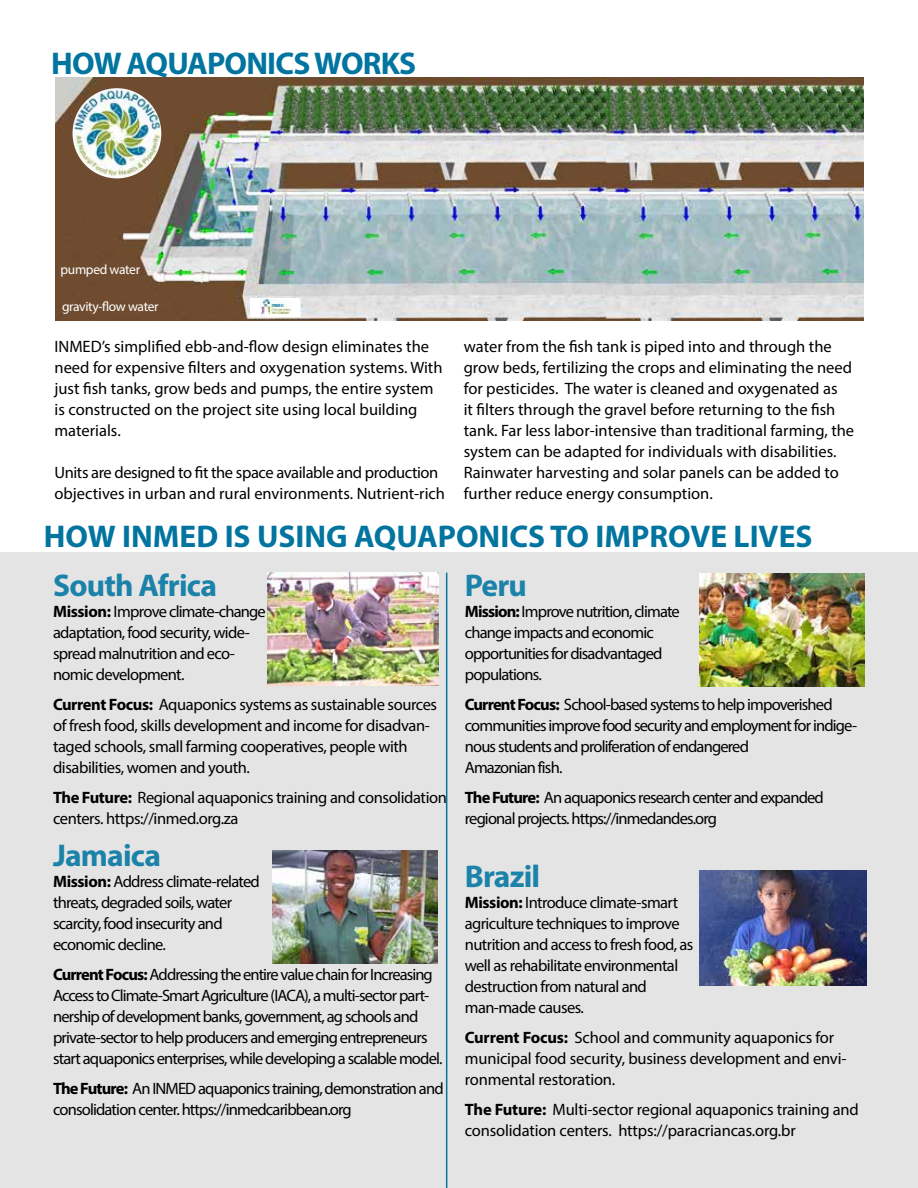
<style>
.page{position:relative;width:918px;height:1188px;background:#fff}
.page>*{position:absolute;margin:0;border:0;box-sizing:border-box;transform-origin:0 0}
.t1{font:700 31.5px "Myriad Pro";color:#01749f}
.t2{font:700 31.5px "Myriad Pro";letter-spacing:-.025em;color:#1b82a9}
.t3{font:700 31.5px "Myriad Pro";letter-spacing:-.025em;color:#01749f}
.t4{font:16.5px/21px "Myriad Pro";letter-spacing:-.05em;color:#000}
.t5{font:16.5px/21px "Myriad Pro";letter-spacing:-.03em;color:#000}
.t6{font:16.5px/21px "Myriad Pro";color:#000}
.t7{font:16.5px/21px "Myriad Pro";letter-spacing:-.01em;color:#000}
.t8{font:13.5px "Myriad Pro";letter-spacing:-.025em;color:#fff}
.s1{font-weight:700}
</style>
<div class="page">
<div style="left:0;top:553px;width:918px;height:635px;background:#e4e4e4"></div>
<img style="left:700px;top:573px;width:165px;height:114px">
<img style="left:268px;top:573px;width:171px;height:113px">
<img style="left:272px;top:850px;width:165px;height:113px">
<img style="left:700px;top:871px;width:166px;height:114px">
<hr style="left:446px;top:573px;width:1px;height:615px;background:#01749f">
<img style="left:56px;top:78px;width:808px;height:243px">
<img style="left:73px;top:88px;width:88px;height:90px">
<div style="left:251px;top:299px;width:49px;height:18px;background:#fff"></div>
<img style="left:261px;top:300px;width:30px;height:15px">
<h1 class="t3" style="left:51px;top:42px;width:366px">HOW AQUAPONICS WORKS</h1>
<p class="t8" style="left:61px;top:261px;width:81px">pumped water</p>
<p class="t8" style="left:62px;top:298px;width:98px">gravity-flow water</p>
<p class="t6" style="left:55px;top:336px;width:390px">INMED’s simplified ebb-and-flow design eliminates the need for expensive filters and oxygenation systems. With just fish tanks, grow beds and pumps, the entire system is constructed on the project site using local building materials.</p>
<p class="t7" style="left:55px;top:462px;width:392px">Units are designed to fit the space available and production objectives in urban and rural environments. Nutrient-rich</p>
<p class="t6" style="left:464px;top:336px;width:392px">water from the fish tank is piped into and through the grow beds, fertilizing the crops and eliminating the need for pesticides. The water is cleaned and oxygenated as<br>it filters through the gravel before returning to the fish tank. Far less labor-intensive than traditional farming, the system can be adapted for individuals with disabilities.<br>Rainwater harvesting and solar panels can be added to further reduce energy consumption.</p>
<h1 class="t1" style="left:44px;top:516px;width:770px">HOW INMED IS USING AQUAPONICS TO IMPROVE LIVES</h1>
<h1 class="t2" style="left:53px;top:565px;width:166px">South Africa</h1>
<p class="t5" style="left:53px;top:601px;width:214px"><span class="s1">Mission:</span> Improve climate-change adaptation, food security, wide&shy;spread malnutrition and eco&shy;nomic development.</p>
<p class="t5" style="left:53px;top:694px;width:386px"><span class="s1">Current Focus:</span> Aquaponics systems as sustainable sources of fresh food, skills development and income for disadvan&shy;taged schools, small farming cooperatives, people with disabilities, women and youth.</p>
<p class="t5" style="left:53px;top:787px;width:395px"><span class="s1">The Future:</span> Regional aquaponics training and consolidation centers. https://inmed.org.za</p>
<h1 class="t2" style="left:53px;top:835px;width:110px">Jamaica</h1>
<p class="t5" style="left:53px;top:871px;width:208px"><span class="s1">Mission:</span> Address climate-related threats, degraded soils, water scarcity, food insecurity and economic decline.</p>
<p class="t4" style="left:53px;top:964px;width:391px"><span class="s1">Current Focus:</span> Addressing the entire value chain for Increasing Access to Climate-Smart Agriculture (IACA), a multi-sector part&shy;nership of development banks, government, ag schools and private-sector to help producers and emerging entrepreneurs start aquaponics enterprises, while developing a scalable model.</p>
<p class="t4" style="left:53px;top:1078px;width:392px"><span class="s1">The Future:</span> An INMED aquaponics training, demonstration and consolidation center. https://inmedcaribbean.org</p>
<h1 class="t2" style="left:465px;top:565px;width:64px">Peru</h1>
<p class="t4" style="left:465px;top:601px;width:217px"><span class="s1">Mission:</span> Improve nutrition, climate change impacts and economic opportunities for disadvantaged populations.</p>
<p class="t4" style="left:465px;top:694px;width:394px"><span class="s1">Current Focus:</span> School-based systems to help impoverished communities improve food security and employment for indige&shy;nous students and proliferation of endangered<br>Amazonian fish.</p>
<p class="t4" style="left:465px;top:787px;width:361px"><span class="s1">The Future:</span> An aquaponics research center and expanded regional projects. https://inmedandes.org</p>
<h1 class="t2" style="left:465px;top:856px;width:77px">Brazil</h1>
<p class="t5" style="left:465px;top:892px;width:230px"><span class="s1">Mission:</span> Introduce climate-smart agriculture techniques to improve nutrition and access to fresh food, as well as rehabilitate environmental destruction from natural and man-made causes.</p>
<p class="t7" style="left:465px;top:1027px;width:383px"><span class="s1">Current Focus:</span> School and community aquaponics for municipal food security, business development and envi&shy;ronmental restoration.</p>
<p class="t7" style="left:465px;top:1099px;width:396px"><span class="s1">The Future:</span> Multi-sector regional aquaponics training and consolidation centers. https://paracriancas.org.br</p>
</div>
